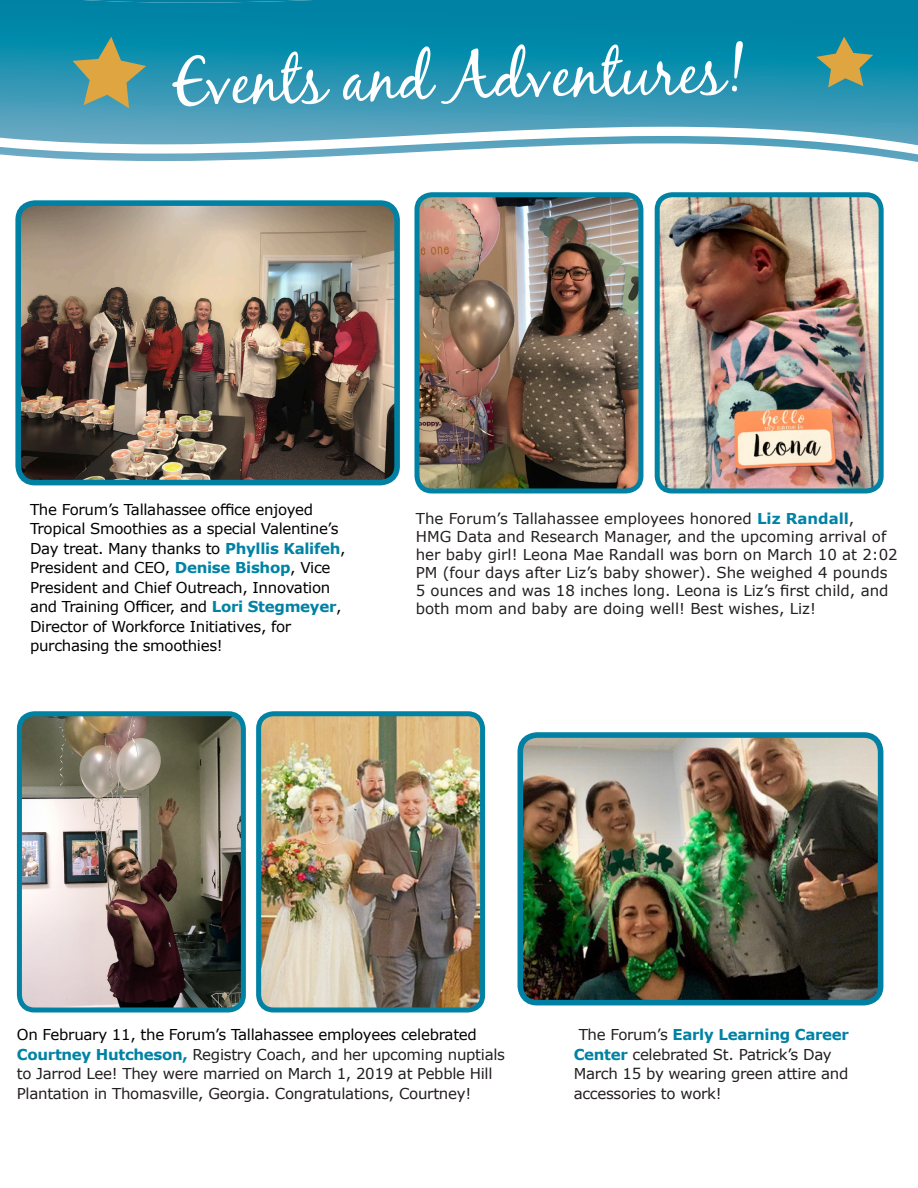
<style>
.page{position:relative;width:918px;height:1188px;background:#fff}
.page>*{position:absolute;margin:0;border:0;box-sizing:border-box;transform-origin:0 0}
.t1{font:64.5px "Black Jack";color:#fff}
.t2{font:15px/19.5px "Verdana";letter-spacing:-.02em;color:#231f20}
.t3{font:15px/18px "Verdana";color:#231f20}
.t4{font:15px/19.5px "Verdana";letter-spacing:-.02em;color:#000}
.s1{font-weight:700;color:#0082a4}
.s2{color:#000}
</style>
<div class="page">
<svg style="left:0;top:0;width:918px;height:136px;background:#2392b1"></svg>
<svg style="left:0;top:136px;width:918px;height:26px"></svg>
<img style="left:83px;top:0;width:231px;height:3px">
<svg style="left:73px;top:37px;width:73px;height:71px;background:#719a81"></svg>
<svg style="left:816px;top:37px;width:57px;height:50px;background:#64967d"></svg>
<img style="left:22px;top:207px;width:371px;height:271px">
<div style="left:15px;top:200px;width:385px;height:285px;border:6px solid #0081a3;border-radius:17px"></div>
<img style="left:23px;top:717px;width:217px;height:293px">
<div style="left:17px;top:711px;width:229px;height:301px;border:5px solid #0082a4;border-radius:15px"></div>
<img style="left:657px;top:198px;width:221px;height:293px">
<div style="left:655px;top:192px;width:229px;height:301px;border:5px solid #0082a4;border-radius:15px"></div>
<img style="left:524px;top:739px;width:357px;height:264px">
<div style="left:517px;top:732px;width:366px;height:273px;border:6px solid #0081a3;border-radius:17px"></div>
<img style="left:420px;top:198px;width:221px;height:293px">
<div style="left:414px;top:192px;width:229px;height:301px;border:5px solid #0082a4;border-radius:15px"></div>
<img style="left:262px;top:717px;width:217px;height:293px">
<div style="left:256px;top:711px;width:229px;height:301px;border:5px solid #0082a4;border-radius:15px"></div>
<p class="t1" style="left:172px;top:42px;width:574px;rotate:-1deg">Events and Adventures!</p>
<p class="t4" style="left:30px;top:499px;width:317px">The Forum’s Tallahassee office enjoyed Tropical Smoothies as a special Valentine’s Day treat. Many thanks to <span class="s1">Phyllis Kalifeh</span>, President and CEO, <span class="s1">Denise Bishop</span>, Vice President and Chief Outreach, Innovation and Training Officer, and <span class="s1">Lori Stegmeyer</span>, Director of Workforce Initiatives, for purchasing the smoothies!</p>
<p class="t3" style="left:416px;top:510px;width:440px">The Forum’s Tallahassee employees honored <span class="s1">Liz Randall</span>,</p>
<p class="t3" style="left:416px;top:528px;width:483px">HMG Data and Research Manager, and the upcoming arrival of her baby girl! Leona Mae Randall was born on March 10 at 2:02<br>PM (four days after Liz’s baby shower). She weighed 4 pounds 5 ounces and was 18 inches long. Leona is Liz’s first child, and both mom and baby are doing well! Best wishes, Liz!</p>
<p class="t2" style="left:17px;top:1025px;width:490px"><span class="s2">On February 11, the Forum’s Tallahassee employees celebrated </span><span class="s1">Courtney Hutcheson,</span> Registry Coach, and her upcoming nuptials to Jarrod Lee! They were married on March 1, 2019 at Pebble Hill Plantation in Thomasville, Georgia. Congratulations, Courtney!</p>
<p class="t2" style="left:574px;top:1025px;width:277px;text-indent:5px">The Forum’s <span class="s1">Early Learning Career<br>Center</span> celebrated St. Patrick’s Day<br>March 15 by wearing green attire and accessories to work!</p>
</div>
